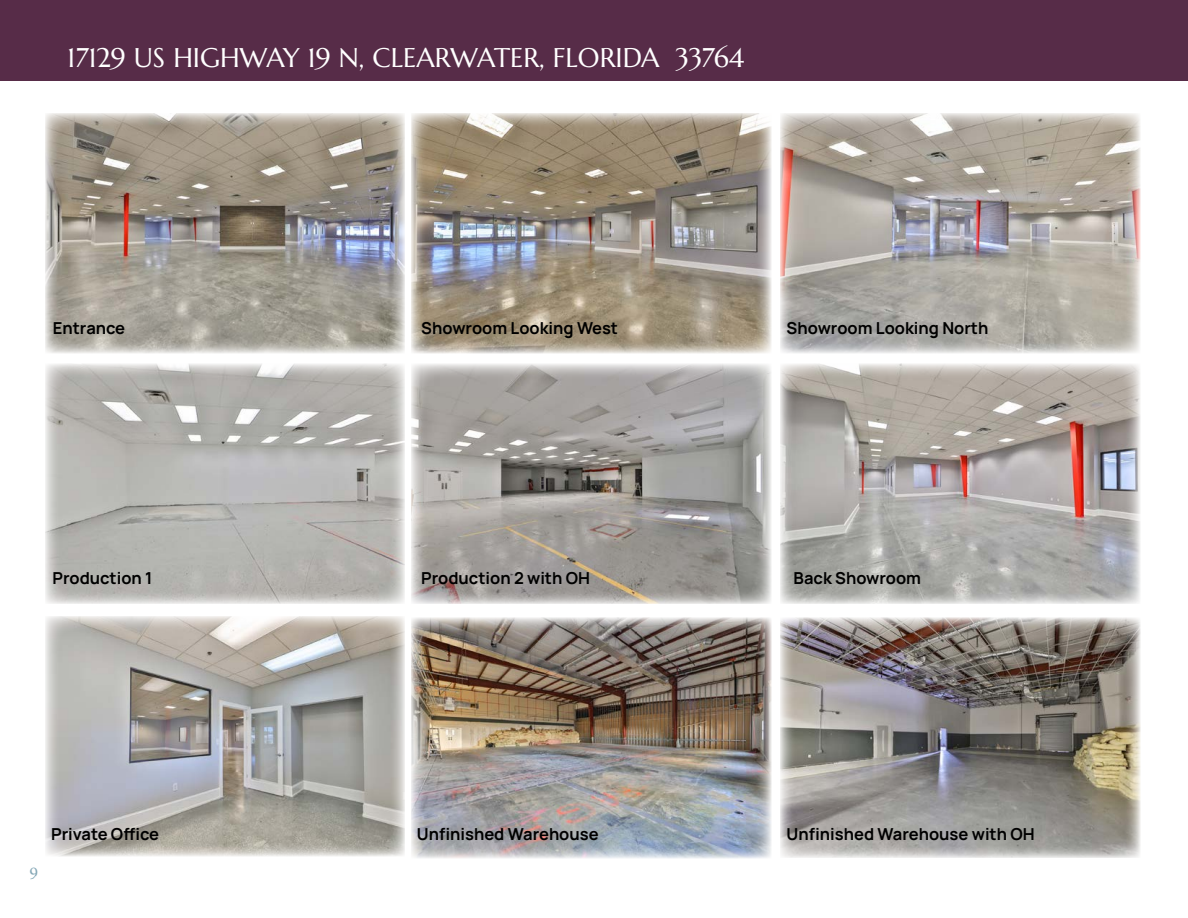
<style>
.page{position:relative;width:1188px;height:918px;background:#fff}
.page>*{position:absolute;margin:0;border:0;box-sizing:border-box;transform-origin:0 0}
.t1{font:27px "Marcellus";color:#fff}
.t2{font:18px "Minion Pro";color:#85a8b7}
.t3{font:700 16.5px "Manrope";color:#000}
.s1{color:#fff}
</style>
<div class="page">
<div style="left:0;top:0;width:1188px;height:81px;background:#572c48"></div>
<img style="left:45px;top:113px;width:360px;height:240px">
<img style="left:411px;top:113px;width:360px;height:240px">
<img style="left:780px;top:113px;width:360px;height:240px">
<img style="left:45px;top:364px;width:360px;height:240px">
<img style="left:411px;top:364px;width:360px;height:240px">
<img style="left:780px;top:364px;width:360px;height:240px">
<img style="left:45px;top:616px;width:360px;height:240px">
<img style="left:411px;top:618px;width:360px;height:240px">
<img style="left:780px;top:618px;width:360px;height:240px">
<p class="t1" style="left:68px;top:41px;width:678px">17129 US HIGHWAY 19 N, CLEARWATER, FLORIDA 33764</p>
<p class="t3" style="left:53px;top:314px;width:74px">Entrance</p>
<p class="t3" style="left:421px;top:314px;width:198px">Showroom Looking West</p>
<p class="t3" style="left:787px;top:314px;width:203px">Showroom Looking North</p>
<p class="t3" style="left:53px;top:564px;width:101px">Production 1</p>
<p class="t3" style="left:421px;top:564px;width:170px">Production 2 with OH</p>
<p class="t3" style="left:794px;top:564px;width:129px">Back Showroom</p>
<p class="t3" style="left:51px;top:820px;width:110px">Private Office</p>
<p class="t3" style="left:417px;top:820px;width:183px">Unfinished Warehouse</p>
<p class="t3" style="left:787px;top:820px;width:249px">Unfinished Warehouse with OH</p>
<p class="t2" style="left:30px;top:861px;width:14px">9<span class="s1">9</span></p>
</div>
